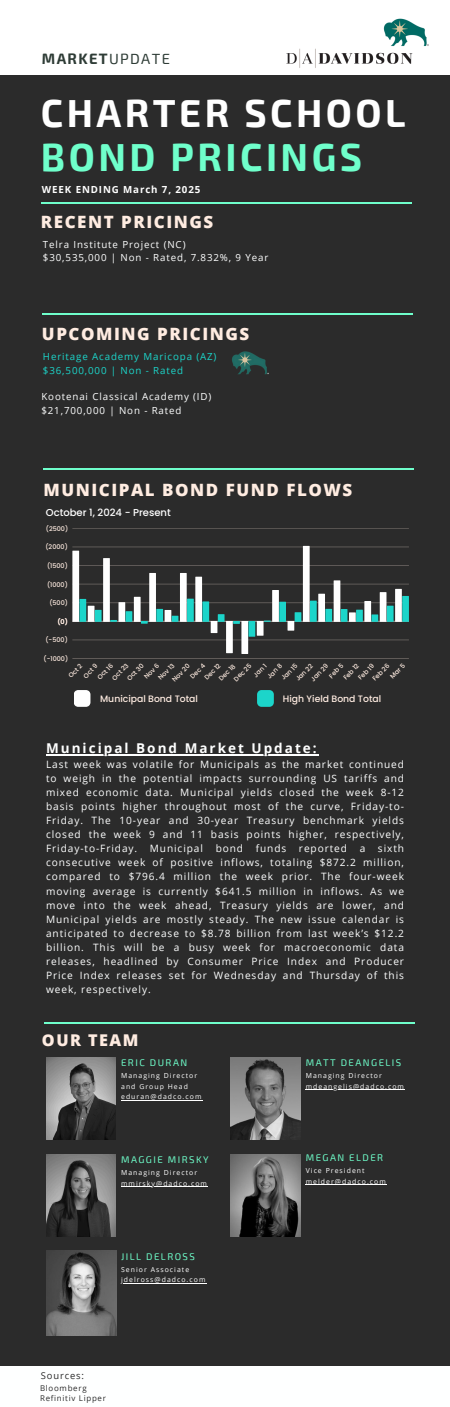
<style>
.page{position:relative;width:450px;height:1407px;background:#fff}
.page>*{position:absolute;margin:0;border:0;box-sizing:border-box;transform-origin:0 0}
.t1{font:700 38.25px/43.9px "Exo 2";letter-spacing:.09em;color:#fff}
.t2{font:800 16.95px "Open Sans";letter-spacing:.09em;color:#ffece1}
.t3{font:800 16.2px "Open Sans";letter-spacing:.09em;color:#ffece1}
.t4{font:700 14.77px "Exo 2";letter-spacing:.09em;color:#2e3c36}
.t5{font:700 13.5px "Open Sans";letter-spacing:.15em;color:#feffff}
.t6{font:10.12px/14.1px "Open Sans";letter-spacing:.09em;color:#feffff;text-align:justify}
.t7{font:500 10.05px "Poppins";color:#fff}
.t8{font:9.75px/13.5px "Open Sans";letter-spacing:.09em;color:#feffff}
.t9{font:9.75px/13.5px "Open Sans";letter-spacing:.09em;color:#1cd5ca}
.t10{font:700 9.75px "Open Sans";letter-spacing:.09em;color:#fff}
.t11{font:9.68px "Exo 2";letter-spacing:.15em;color:#6fffcb}
.t12{font:9.45px "Open Sans";letter-spacing:.09em;color:#2b2b2b}
.t13{font:500 9.3px "Poppins";color:#ffece1}
.t14{font:7.95px "Open Sans";letter-spacing:.09em;color:#2b2b2b}
.t15{font:6.9px "Open Sans";letter-spacing:.15em;color:#fff}
.t16{font:500 6.45px "Poppins";color:#ffece1}
.s1{font-weight:400}
.s2{color:#6fffcb}
</style>
<div class="page">
<div style="left:0;top:0;width:450px;height:1406px;background:#2b2b2b"></div>
<div style="left:0;top:1365px;width:450px;height:41px;background:#feffff"></div>
<div style="left:0;top:0;width:450px;height:75px;background:#fff"></div>
<hr style="left:41px;top:202px;width:371px;height:1px;background:#6fffcb">
<hr style="left:42px;top:313px;width:371px;height:2px;background:#6fffcb">
<hr style="left:43px;top:468px;width:371px;height:2px;background:#6fffcb">
<hr style="left:72px;top:658px;width:337px;height:1px;background:#605b58">
<hr style="left:72px;top:528px;width:337px;height:1px;background:#575350">
<svg style="left:72px;top:546px;width:337px;height:108px"></svg>
<svg style="left:74px;top:690px;width:16px;height:16px"></svg>
<svg style="left:257px;top:690px;width:17px;height:16px"></svg>
<hr style="left:44px;top:1022px;width:371px;height:2px;background:#6fffcb">
<hr style="left:306px;top:1089px;width:99px;height:1px;background:#fff">
<hr style="left:121px;top:1099px;width:81px;height:1px;background:#fff">
<img style="left:46px;top:1057px;width:70px;height:82px">
<img style="left:230px;top:1057px;width:70px;height:82px">
<img style="left:230px;top:1154px;width:70px;height:82px">
<img style="left:46px;top:1154px;width:70px;height:82px">
<img style="left:46px;top:1250px;width:70px;height:85px">
<img style="left:286px;top:18px;width:143px;height:50px">
<hr style="left:169px;top:1185px;width:39px;height:1px;background:#fff">
<svg style="left:306px;top:1184px;width:36px;height:1px"></svg>
<hr style="left:342px;top:1184px;width:45px;height:1px;background:#fff">
<hr style="left:121px;top:1282px;width:34px;height:1px;background:#fff">
<hr style="left:155px;top:1282px;width:51px;height:1px;background:#fff">
<hr style="left:46px;top:754px;width:273px;height:1px;background:#feffff">
<img style="left:232px;top:351px;width:37px;height:24px">
<p class="t4" style="left:42px;top:49px;width:129px">MARKET<span class="s1">UPDATE</span></p>
<h2 class="t1" style="left:41px;top:89px;width:366px">CHARTER SCHOOL<br><span class="s2">BOND PRICINGS</span></h2>
<p class="t10" style="left:42px;top:182px;width:160px">WEEK ENDING March 7, 2025</p>
<h6 class="t2" style="left:41px;top:210px;width:174px">RECENT PRICINGS</h6>
<p class="t8" style="left:43px;top:237px;width:227px">Telra Institute Project (NC)<br>$30,535,000 | Non - Rated, 7.832%, 9 Year</p>
<h6 class="t2" style="left:42px;top:321px;width:209px">UPCOMING PRICINGS</h6>
<p class="t9" style="left:43px;top:349px;width:175px">Heritage Academy Maricopa (AZ) $36,500,000 | Non - Rated</p>
<p class="t8" style="left:41px;top:390px;width:172px">Kootenai Classical Academy (ID) $21,700,000 | Non - Rated</p>
<h5 class="t2" style="left:43px;top:478px;width:310px">MUNICIPAL BOND FUND FLOWS</h5>
<p class="t7" style="left:46px;top:505px;width:127px">October 1, 2024 - Present</p>
<p class="t16" style="left:46px;top:524px;width:24px">(2500)</p>
<p class="t16" style="left:45px;top:542px;width:24px">(2000)</p>
<p class="t16" style="left:47px;top:561px;width:22px">(1500)</p>
<p class="t16" style="left:47px;top:579px;width:22px">(1000)</p>
<p class="t16" style="left:49px;top:598px;width:20px">(500)</p>
<p class="t16" style="left:57px;top:617px;width:12px">(0)</p>
<p class="t16" style="left:45px;top:635px;width:24px">(-500)</p>
<p class="t16" style="left:44px;top:654px;width:26px">(-1000)</p>
<p class="t16" style="left:66px;top:673px;width:18px;rotate:-45deg">Oct 2</p>
<p class="t16" style="left:81px;top:673px;width:19px;rotate:-45deg">Oct 9</p>
<p class="t16" style="left:95px;top:675px;width:21px;rotate:-45deg">Oct 16</p>
<p class="t16" style="left:110px;top:675px;width:22px;rotate:-45deg">Oct 23</p>
<p class="t16" style="left:309px;top:676px;width:23px;rotate:-45deg">Jan 29</p>
<p class="t16" style="left:327px;top:673px;width:19px;rotate:-45deg">Feb 5</p>
<p class="t16" style="left:341px;top:675px;width:21px;rotate:-45deg">Feb 12</p>
<p class="t16" style="left:356px;top:675px;width:21px;rotate:-45deg">Feb 19</p>
<p class="t16" style="left:170px;top:677px;width:23px;rotate:-45deg">Nov 20</p>
<p class="t16" style="left:188px;top:674px;width:20px;rotate:-45deg">Dec 4</p>
<p class="t16" style="left:202px;top:675px;width:21px;rotate:-45deg">Dec 12</p>
<p class="t16" style="left:125px;top:676px;width:22px;rotate:-45deg">Oct 30</p>
<p class="t16" style="left:142px;top:674px;width:20px;rotate:-45deg">Nov 6</p>
<p class="t16" style="left:156px;top:675px;width:22px;rotate:-45deg">Nov 13</p>
<p class="t16" style="left:217px;top:676px;width:22px;rotate:-45deg">Dec 18</p>
<p class="t16" style="left:232px;top:676px;width:23px;rotate:-45deg">Dec 25</p>
<p class="t16" style="left:251px;top:672px;width:18px;rotate:-45deg">Jan 1</p>
<p class="t16" style="left:265px;top:674px;width:19px;rotate:-45deg">Jan 8</p>
<p class="t16" style="left:279px;top:675px;width:22px;rotate:-45deg">Jan 15</p>
<p class="t16" style="left:294px;top:676px;width:23px;rotate:-45deg">Jan 22</p>
<p class="t16" style="left:370px;top:676px;width:23px;rotate:-45deg">Feb 26</p>
<p class="t16" style="left:388px;top:674px;width:20px;rotate:-45deg">Mar 5</p>
<p class="t13" style="left:100px;top:692px;width:99px">Municipal Bond Total</p>
<h5 class="t13" style="left:283px;top:692px;width:100px">High Yield Bond Total</h5>
<p class="t5" style="left:46px;top:738px;width:272px">Municipal Bond Market Update:</p>
<p class="t6" style="left:46px;top:756px;width:360px">Last week was volatile for Municipals as the market continued to weigh in the potential impacts surrounding US tariffs and mixed economic data. Municipal yields closed the week 8-12 basis points higher throughout most of the curve, Friday-to-Friday. The 10-year and 30-year Treasury benchmark yields closed the week 9 and 11 basis points higher, respectively, Friday-to-Friday. Municipal bond funds reported a sixth consecutive week of positive inflows, totaling $872.2 million, compared to $796.4 million the week prior. The four-week moving average is currently $641.5 million in inflows. As we move into the week ahead, Treasury yields are lower, and Municipal yields are mostly steady. The new issue calendar is anticipated to decrease to $8.78 billion from last week’s $12.2 billion. This will be a busy week for macroeconomic data releases, headlined by Consumer Price Index and Producer Price Index releases set for Wednesday and Thursday of this week, respectively.</p>
<h5 class="t3" style="left:42px;top:1028px;width:98px">OUR TEAM</h5>
<h1 class="t11" style="left:121px;top:1056px;width:68px">ERIC DURAN</h1>
<h5 class="t15" style="left:121px;top:1070px;width:78px">Managing Director</h5>
<p class="t15" style="left:121px;top:1081px;width:68px">and Group Head</p>
<h2 class="t15" style="left:121px;top:1091px;width:82px">eduran@dadco.com</h2>
<h4 class="t11" style="left:121px;top:1153px;width:89px">MAGGIE MIRSKY</h4>
<h6 class="t15" style="left:121px;top:1167px;width:78px">Managing Director</h6>
<p class="t15" style="left:121px;top:1178px;width:87px">mmirsky@dadco.com</p>
<p class="t11" style="left:121px;top:1250px;width:75px">JILL DELROSS</p>
<p class="t15" style="left:121px;top:1264px;width:70px">Senior Associate</p>
<p class="t15" style="left:121px;top:1274px;width:86px">jdelross@dadco.com</p>
<h6 class="t12" style="left:41px;top:1368px;width:45px">Sources:</h6>
<p class="t14" style="left:40px;top:1381px;width:48px">Bloomberg</p>
<h2 class="t14" style="left:40px;top:1392px;width:67px">Refinitiv Lipper</h2>
<p class="t11" style="left:306px;top:1056px;width:97px">MATT DEANGELIS</p>
<p class="t15" style="left:306px;top:1070px;width:78px">Managing Director</p>
<h3 class="t15" style="left:306px;top:1081px;width:100px">mdeangelis@dadco.com</h3>
<p class="t11" style="left:306px;top:1151px;width:79px">MEGAN ELDER</p>
<p class="t15" style="left:306px;top:1165px;width:60px">Vice President</p>
<p class="t15" style="left:306px;top:1176px;width:82px">melder@dadco.com</p>
</div>
